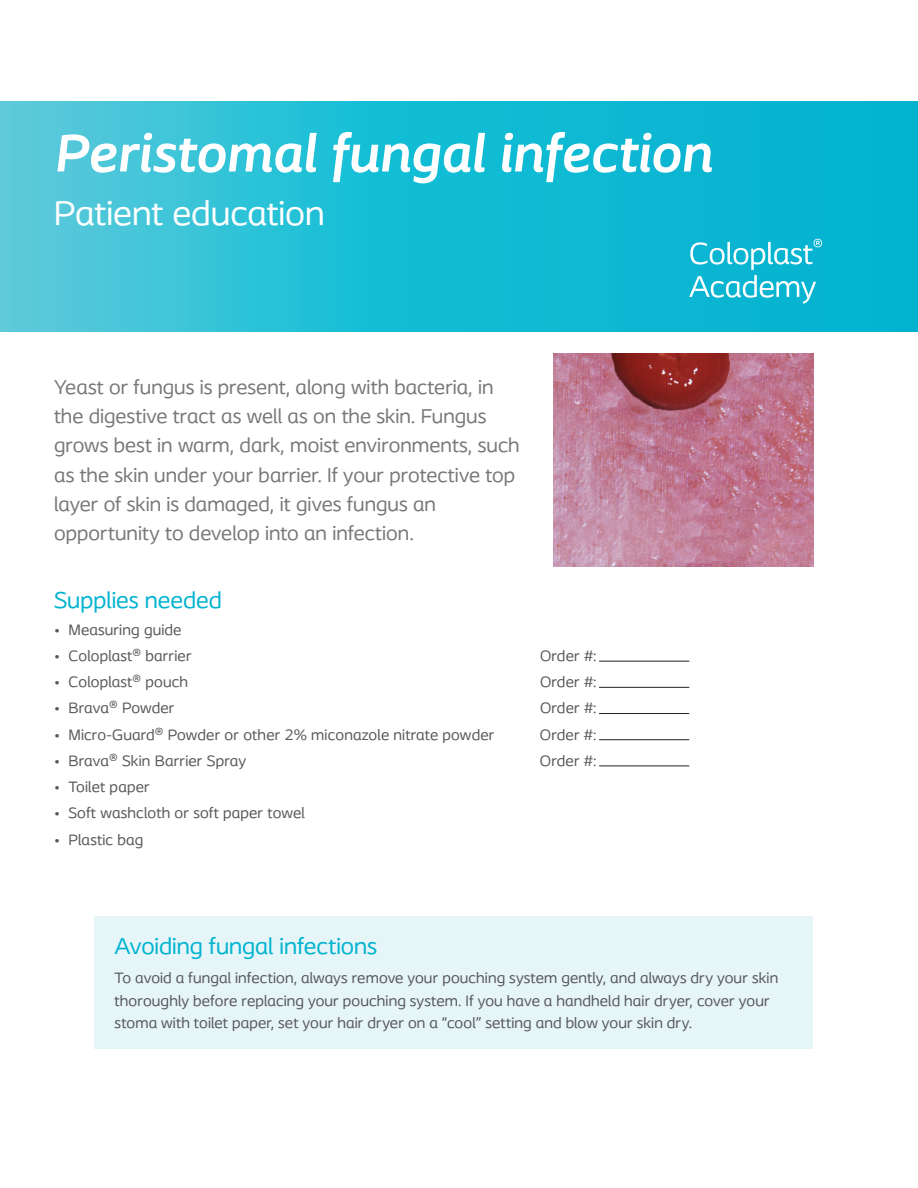
<style>
.page{position:relative;width:918px;height:1188px;background:#fff}
.page>*{position:absolute;margin:0;border:0;box-sizing:border-box;transform-origin:0 0}
.t1{font:italic 700 55.5px "Coloplast";letter-spacing:-.005em;color:#fff}
.t2{font:36px "Coloplast";color:#fff}
.t3{font:24px "Coloplast";color:#00b3d0}
.t4{font:21px/29.2px "Coloplast";letter-spacing:.005em;color:#76787b}
.t5{font:15.75px/22.5px "Coloplast";letter-spacing:.01em;color:#57585a}
</style>
<div class="page">
<svg style="left:0;top:101px;width:918px;height:231px;background:#1fbdd5"></svg>
<svg style="left:689px;top:239px;width:133px;height:65px;background:#36c2d9"></svg>
<img style="left:554px;top:353px;width:259px;height:214px">
<div style="left:94px;top:916px;width:719px;height:133px;background:#e6f5f8"></div>
<hr style="left:599px;top:661px;width:90px;height:1px;background:#231f20">
<hr style="left:599px;top:687px;width:90px;height:1px;background:#231f20">
<hr style="left:599px;top:713px;width:90px;height:1px;background:#231f20">
<hr style="left:599px;top:739px;width:90px;height:1px;background:#231f20">
<hr style="left:599px;top:766px;width:90px;height:1px;background:#231f20">
<h1 class="t1" style="left:54px;top:120px;width:660px">Peristomal fungal infection</h1>
<h2 class="t2" style="left:54px;top:191px;width:272px">Patient education</h2>
<p class="t4" style="left:54px;top:372px;width:467px">Yeast or fungus is present, along with bacteria, in the digestive tract as well as on the skin. Fungus grows best in warm, dark, moist environments, such as the skin under your barrier. If your protective top layer of skin is damaged, it gives fungus an opportunity to develop into an infection.</p>
<h3 class="t3" style="left:54px;top:586px;width:169px">Supplies needed</h3>
<p class="t5" style="left:54px;top:618px;width:129px">• Measuring guide</p>
<p class="t5" style="left:54px;top:644px;width:139px">• Coloplast® barrier</p>
<p class="t5" style="left:540px;top:644px;width:58px">Order #:</p>
<p class="t5" style="left:54px;top:670px;width:136px">• Coloplast® pouch</p>
<p class="t5" style="left:540px;top:670px;width:58px">Order #:</p>
<p class="t5" style="left:54px;top:697px;width:122px">• Brava® Powder</p>
<p class="t5" style="left:540px;top:697px;width:58px">Order #:</p>
<p class="t5" style="left:54px;top:723px;width:442px">• Micro-Guard® Powder or other 2% miconazole nitrate powder</p>
<p class="t5" style="left:540px;top:723px;width:58px">Order #:</p>
<p class="t5" style="left:54px;top:749px;width:194px">• Brava® Skin Barrier Spray</p>
<p class="t5" style="left:540px;top:749px;width:58px">Order #:</p>
<p class="t5" style="left:54px;top:775px;width:97px">• Toilet paper</p>
<p class="t5" style="left:54px;top:802px;width:252px">• Soft washcloth or soft paper towel</p>
<p class="t5" style="left:54px;top:828px;width:91px">• Plastic bag</p>
<h3 class="t3" style="left:115px;top:932px;width:264px">Avoiding fungal infections</h3>
<p class="t5" style="left:115px;top:967px;width:665px">To avoid a fungal infection, always remove your pouching system gently, and always dry your skin thoroughly before replacing your pouching system. If you have a handheld hair dryer, cover your stoma with toilet paper, set your hair dryer on a “cool” setting and blow your skin dry.</p>
</div>
